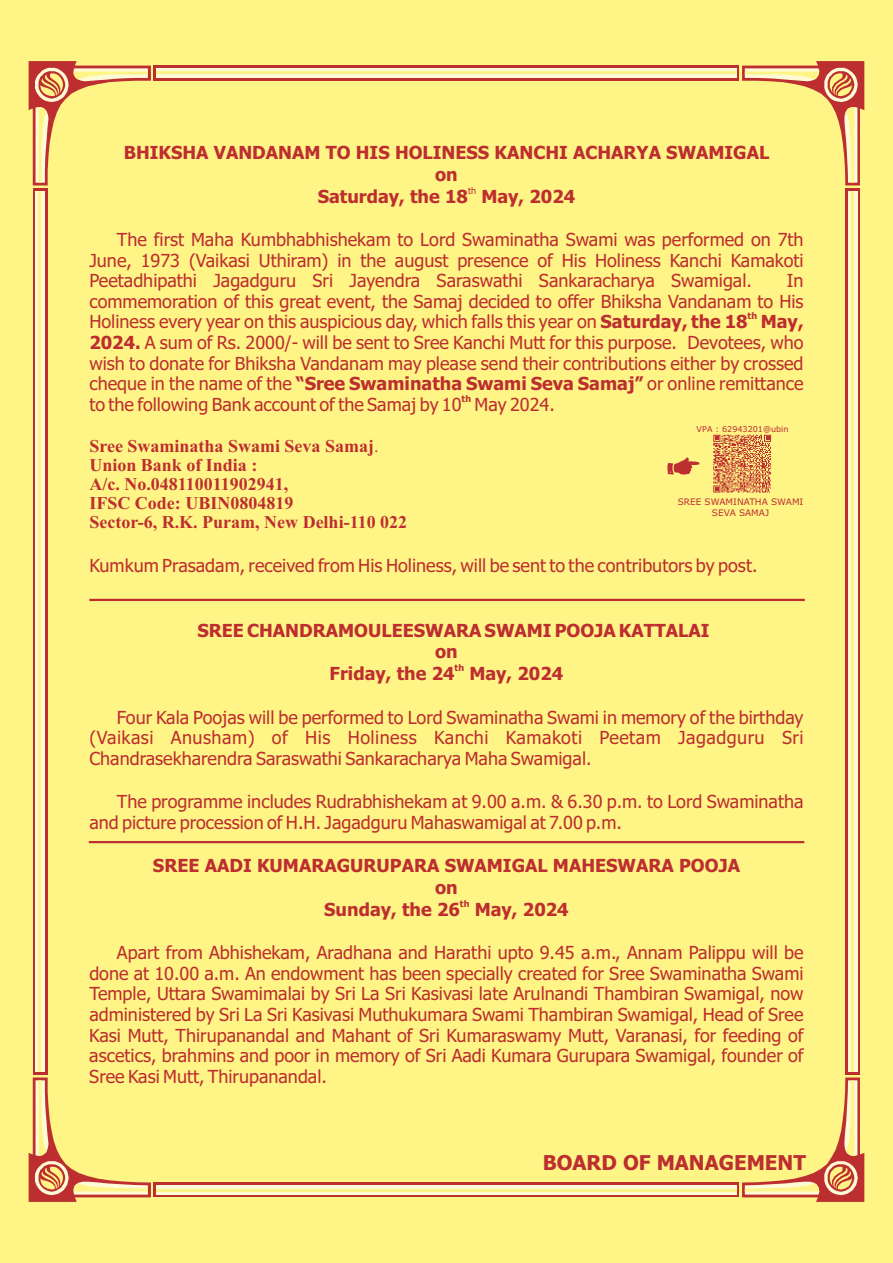
<style>
.page{position:relative;width:893px;height:1263px;background:#fff587}
.page>*{position:absolute;margin:0;border:0;box-sizing:border-box;transform-origin:0 0}
.t1{font:700 20.55px "Tahoma";color:#bd2e30}
.t2{font:18px/20.5px "Tahoma";color:#bd2e30;text-align:justify}
.t3{font:700 18px/21.8px "Tahoma";color:#bd2e30;text-align:center}
.t4{font:700 18px/18.9px "Times New Roman";color:#bd2e30}
.t5{font:9px/10.9px "Verdana";color:#bd2e30;text-align:center}
.t6{font:700 9px "Tahoma";color:#bd2e30}
.t7{font:9px "Tahoma";color:#bd2e30}
.t8{font:8.1px "Verdana";color:#bd2e30}
.s1{font-weight:700}
.s2{font-weight:400}
</style>
<div class="page">
<hr style="left:89px;top:599px;width:716px;height:2px;background:#bd2e30">
<hr style="left:89px;top:841px;width:715px;height:2px;background:#bd2e30">
<div style="left:153px;top:66px;width:586px;height:15px;background:#bd2e30"></div>
<svg style="left:33px;top:188px;width:15px;height:887px;background:#c74f4b"></svg>
<svg style="left:845px;top:188px;width:15px;height:887px;background:#c74f4b"></svg>
<svg style="left:153px;top:1182px;width:586px;height:15px;background:#c74f4b"></svg>
<div style="left:156px;top:68px;width:581px;height:10px;background:#fffad6"></div>
<svg style="left:36px;top:191px;width:9px;height:881px;background:#fff9ca"></svg>
<div style="left:848px;top:191px;width:9px;height:881px;background:#fffad6"></div>
<svg style="left:156px;top:1185px;width:581px;height:9px;background:#fff9ca"></svg>
<hr style="left:156px;top:71px;width:581px;height:3px;background:#fff587">
<svg style="left:29px;top:61px;width:122px;height:124px"></svg>
<hr style="left:39px;top:191px;width:2px;height:881px;background:#fff587">
<svg style="left:742px;top:61px;width:122px;height:124px"></svg>
<hr style="left:851px;top:191px;width:3px;height:881px;background:#fff587">
<hr style="left:156px;top:1189px;width:581px;height:2px;background:#fff587">
<svg style="left:29px;top:1077px;width:122px;height:125px"></svg>
<svg style="left:742px;top:1077px;width:122px;height:125px"></svg>
<svg style="left:667px;top:457px;width:32px;height:17px"></svg>
<svg style="left:713px;top:435px;width:58px;height:57px"></svg>
<p class="t3" style="left:124px;top:143px;width:647px">BHIKSHA VANDANAM TO HIS HOLINESS KANCHI ACHARYA SWAMIGAL on</p>
<p class="t7" style="left:468px;top:187px;width:10px">th</p>
<p class="t3" style="left:318px;top:187px;width:259px">Saturday, the 18 May, 2024</p>
<p class="t2" style="left:89px;top:231px;width:716px;text-indent:28px">The first Maha Kumbhabhishekam to Lord Swaminatha Swami was performed on 7th June, 1973 (Vaikasi Uthiram) in the august presence of His Holiness Kanchi Kamakoti Peetadhipathi Jagadguru Sri Jayendra Saraswathi Sankaracharya Swamigal.</p>
<p class="t2" style="left:89px;top:272px;width:716px;text-align:right">In<br>commemoration of this great event, the Samaj decided to offer Bhiksha Vandanam to His</p>
<p class="t6" style="left:748px;top:313px;width:11px">th</p>
<p class="t2" style="left:89px;top:313px;width:716px">Holiness every year on this auspicious day, which falls this year on <span class="s1">Saturday, the 18 May, 2024.</span> A sum of Rs. 2000/- will be sent to Sree Kanchi Mutt for this purpose. Devotees, who wish to donate for Bhiksha Vandanam may please send their contributions either by crossed cheque in the name of the <span class="s1">“Sree Swaminatha Swami Seva Samaj”</span> or online remittance</p>
<p class="t6" style="left:462px;top:395px;width:11px">th</p>
<p class="t2" style="left:89px;top:395px;width:467px">to the following Bank account of the Samaj by 10 May 2024.</p>
<p class="t4" style="left:89px;top:439px;width:319px">Sree Swaminatha Swami Seva Samaj<span class="s2">.<br></span>Union Bank of India :<br>A/c. No.048110011902941,<br>IFSC Code: UBIN0804819<br>Sector-6, R.K. Puram, New Delhi-110 022</p>
<p class="t2" style="left:89px;top:556px;width:670px">Kumkum Prasadam, received from His Holiness, will be sent to the contributors by post.</p>
<p class="t8" style="left:696px;top:425px;width:94px">VPA : 62943201@ubin</p>
<p class="t5" style="left:678px;top:497px;width:127px">SREE SWAMINATHA SWAMI<br>SEVA SAMAJ</p>
<p class="t3" style="left:435px;top:621px;width:276px;text-align:left;text-indent:-238px">SREE CHANDRAMOULEESWARA SWAMI POOJA KATTALAI on</p>
<p class="t6" style="left:455px;top:664px;width:11px">th</p>
<p class="t3" style="left:330px;top:664px;width:235px">Friday, the 24 May, 2024</p>
<p class="t2" style="left:89px;top:708px;width:716px;text-indent:28px">Four Kala Poojas will be performed to Lord Swaminatha Swami in memory of the birthday (Vaikasi Anusham) of His Holiness Kanchi Kamakoti Peetam Jagadguru Sri Chandrasekharendra Saraswathi Sankaracharya Maha Swamigal.</p>
<p class="t2" style="left:89px;top:793px;width:716px;text-indent:28px">The programme includes Rudrabhishekam at 9.00 a.m. &amp; 6.30 p.m. to Lord Swaminatha and picture procession of H.H. Jagadguru Mahaswamigal at 7.00 p.m.</p>
<p class="t3" style="left:153px;top:856px;width:588px">SREE AADI KUMARAGURUPARA SWAMIGAL MAHESWARA POOJA on</p>
<p class="t6" style="left:460px;top:900px;width:11px">th</p>
<p class="t3" style="left:324px;top:900px;width:246px">Sunday, the 26 May, 2024</p>
<p class="t2" style="left:89px;top:944px;width:716px;text-indent:28px">Apart from Abhishekam, Aradhana and Harathi upto 9.45 a.m., Annam Palippu will be done at 10.00 a.m. An endowment has been specially created for Sree Swaminatha Swami Temple, Uttara Swamimalai by Sri La Sri Kasivasi late Arulnandi Thambiran Swamigal, now administered by Sri La Sri Kasivasi Muthukumara Swami Thambiran Swamigal, Head of Sree Kasi Mutt, Thirupanandal and Mahant of Sri Kumaraswamy Mutt, Varanasi, for feeding of ascetics, brahmins and poor in memory of Sri Aadi Kumara Gurupara Swamigal, founder of Sree Kasi Mutt, Thirupanandal.</p>
<p class="t1" style="left:543px;top:1154px;width:265px">BOARD OF MANAGEMENT</p>
</div>
